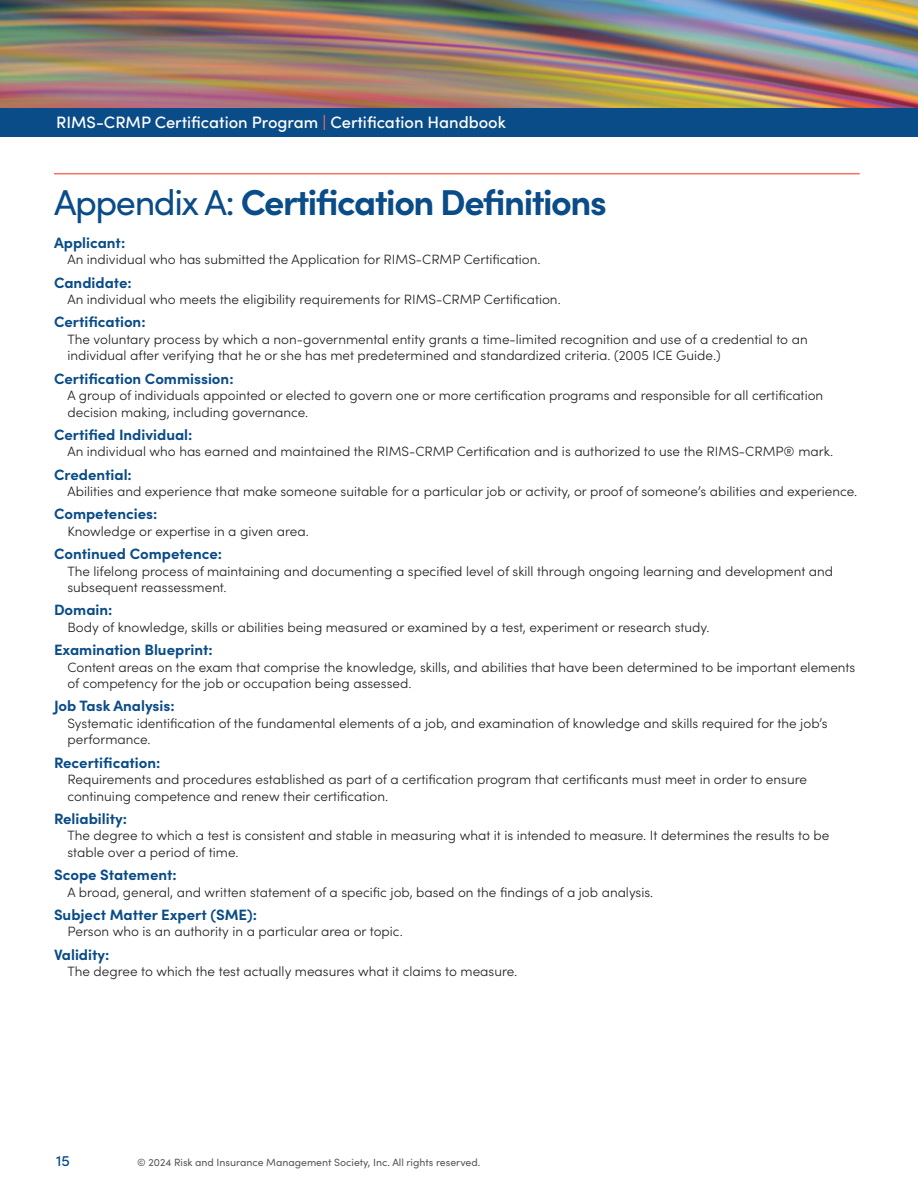
<style>
.page{position:relative;width:918px;height:1188px;background:#fff}
.page>*{position:absolute;margin:0;border:0;box-sizing:border-box;transform-origin:0 0}
.t1{font:700 36px "Sofia Pro";letter-spacing:-.04em;color:#0a4c88}
.t2{font:500 16.5px "Sofia Pro";color:#fff}
.t3{font:700 15px "Sofia Pro";color:#0a4c88}
.t4{font:500 15px "Sofia Pro";color:#0a4c88}
.t5{font:300 13.5px/16.5px "Sofia Pro";color:#231f20}
.t6{font:10.5px "Sofia Pro";color:#57585a}
.s1{color:#f3725d}
.s2{font-weight:400}
</style>
<div class="page">
<img style="left:0;top:0;width:918px;height:108px">
<div style="left:0;top:108px;width:918px;height:28px;background:#0a4c88"></div>
<hr style="left:54px;top:173px;width:806px;height:1px;background:#f3725d">
<p class="t2" style="left:56px;top:110px;width:451px">RIMS-CRMP Certification Program <span class="s1">|</span> Certification Handbook</p>
<h1 class="t1" style="left:54px;top:175px;width:554px"><span class="s2">Appendix A:</span> Certification Definitions</h1>
<p class="t3" style="left:54px;top:231px;width:73px">Applicant:</p>
<p class="t5" style="left:68px;top:251px;width:475px">An individual who has submitted the Application for RIMS-CRMP Certification.</p>
<p class="t3" style="left:54px;top:271px;width:79px">Candidate:</p>
<p class="t5" style="left:67px;top:290px;width:495px">An individual who meets the eligibility requirements for RIMS-CRMP Certification.</p>
<p class="t3" style="left:54px;top:311px;width:93px">Certification:</p>
<p class="t5" style="left:67px;top:330px;width:742px">The voluntary process by which a non-governmental entity grants a time-limited recognition and use of a credential to an individual after verifying that he or she has met predetermined and standardized criteria. (2005 ICE Guide.)</p>
<p class="t3" style="left:54px;top:367px;width:181px">Certification Commission:</p>
<p class="t5" style="left:68px;top:386px;width:757px">A group of individuals appointed or elected to govern one or more certification programs and responsible for all certification decision making, including governance.</p>
<p class="t3" style="left:54px;top:423px;width:140px">Certified Individual:</p>
<p class="t5" style="left:67px;top:443px;width:767px">An individual who has earned and maintained the RIMS-CRMP Certification and is authorized to use the RIMS-CRMP® mark.</p>
<p class="t3" style="left:54px;top:463px;width:79px">Credential:</p>
<p class="t5" style="left:68px;top:482px;width:791px">Abilities and experience that make someone suitable for a particular job or activity, or proof of someone’s abilities and experience.</p>
<p class="t3" style="left:54px;top:503px;width:105px">Competencies:</p>
<p class="t5" style="left:67px;top:522px;width:243px">Knowledge or expertise in a given area.</p>
<p class="t3" style="left:54px;top:542px;width:170px">Continued Competence:</p>
<p class="t5" style="left:67px;top:562px;width:767px">The lifelong process of maintaining and documenting a specified level of skill through ongoing learning and development and subsequent reassessment.</p>
<p class="t3" style="left:54px;top:599px;width:60px">Domain:</p>
<p class="t5" style="left:68px;top:618px;width:644px">Body of knowledge, skills or abilities being measured or examined by a test, experiment or research study.</p>
<p class="t3" style="left:54px;top:638px;width:160px">Examination Blueprint:</p>
<p class="t5" style="left:67px;top:658px;width:789px">Content areas on the exam that comprise the knowledge, skills, and abilities that have been determined to be important elements of competency for the job or occupation being assessed.</p>
<p class="t3" style="left:54px;top:695px;width:122px">Job Task Analysis:</p>
<p class="t5" style="left:67px;top:714px;width:762px">Systematic identification of the fundamental elements of a job, and examination of knowledge and skills required for the job’s performance.</p>
<p class="t3" style="left:54px;top:751px;width:108px">Recertification:</p>
<p class="t5" style="left:68px;top:770px;width:741px">Requirements and procedures established as part of a certification program that certificants must meet in order to ensure continuing competence and renew their certification.</p>
<p class="t3" style="left:54px;top:807px;width:75px">Reliability:</p>
<p class="t5" style="left:68px;top:827px;width:763px">The degree to which a test is consistent and stable in measuring what it is intended to measure. It determines the results to be stable over a period of time.</p>
<p class="t3" style="left:54px;top:863px;width:124px">Scope Statement:</p>
<p class="t5" style="left:67px;top:883px;width:587px">A broad, general, and written statement of a specific job, based on the findings of a job analysis.</p>
<p class="t3" style="left:54px;top:903px;width:205px">Subject Matter Expert (SME):</p>
<p class="t5" style="left:67px;top:923px;width:337px">Person who is an authority in a particular area or topic.</p>
<p class="t3" style="left:54px;top:943px;width:57px">Validity:</p>
<p class="t5" style="left:68px;top:962px;width:451px">The degree to which the test actually measures what it claims to measure.</p>
<p class="t4" style="left:56px;top:1149px;width:15px">15</p>
<p class="t6" style="left:137px;top:1155px;width:345px">© 2024 Risk and Insurance Management Society, Inc. All rights reserved.</p>
</div>
